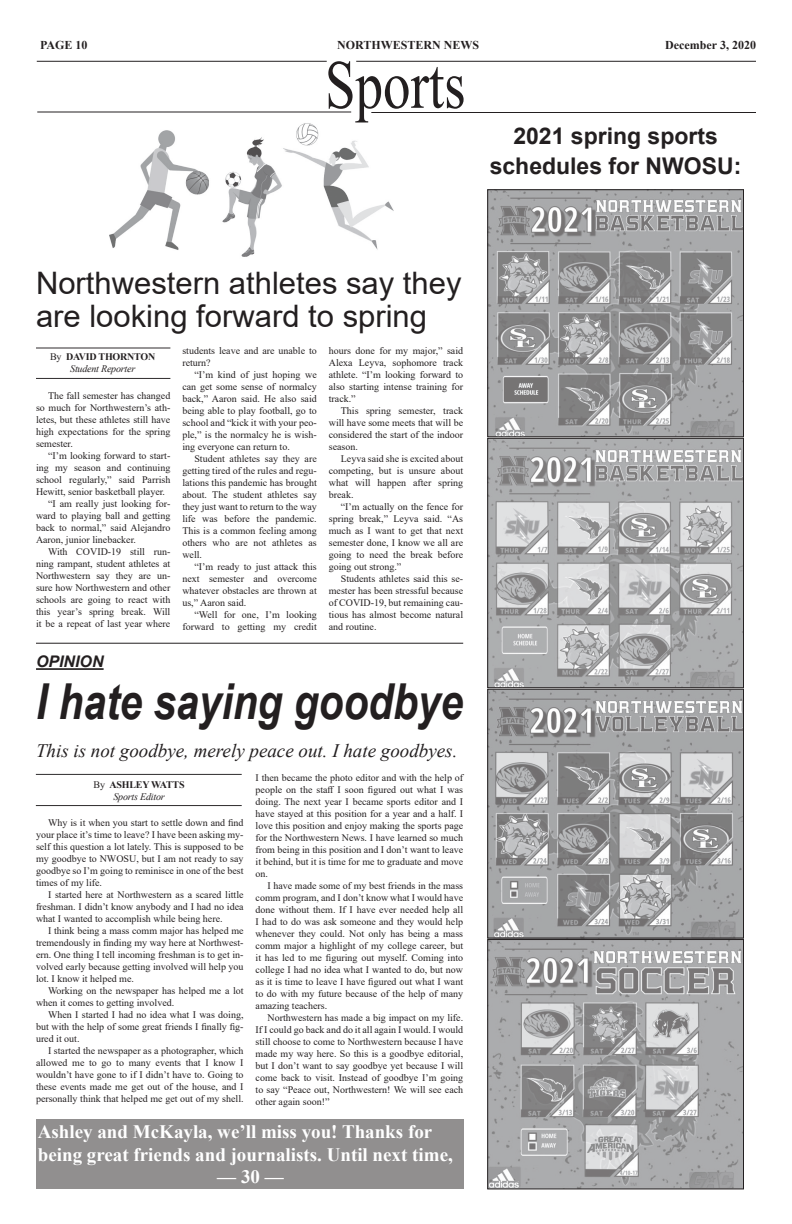
<style>
.page{position:relative;width:792px;height:1224px;background:#fff}
.page>*{position:absolute;margin:0;border:0;box-sizing:border-box;transform-origin:0 0}
.t1{font:68.8px "Times New Roman";color:#231f20;scale:.8 1}
.t2{font:italic 700 49.6px "Arial Narrow";color:#231f20}
.t3{font:31px/33px "Arial";color:#231f20}
.t4{font:700 23px/30px "Arial";color:#231f20;text-align:center}
.t5{font:700 19px/22.8px "Times New Roman";color:#fff}
.t6{font:italic 19px "Times New Roman";color:#231f20}
.t7{font:italic 700 16px "Arial";color:#231f20}
.t8{font:700 12px "Times New Roman";color:#231f20}
.t9{font:10px/12px "Times New Roman";color:#231f20;text-align:justify}
.t10{font:700 10px "Times New Roman";letter-spacing:-.02em;color:#231f20}
.t11{font:italic 10px "Times New Roman";letter-spacing:-.02em;color:#231f20}
.s1{font-weight:400}
</style>
<div class="page">
<img style="left:109px;top:112px;width:284px;height:145px">
<div style="left:36px;top:1119px;width:427px;height:69px;background:#918f8f"></div>
<hr style="left:37px;top:61px;width:290px;height:1px;background:#231f20">
<hr style="left:356px;top:61px;width:400px;height:1px;background:#231f20">
<hr style="left:37px;top:112px;width:314px;height:1px;background:#231f20">
<hr style="left:371px;top:112px;width:385px;height:1px;background:#231f20">
<img style="left:488px;top:191px;width:256px;height:746px">
<div style="left:487px;top:438px;width:257px;height:250px;border:1px solid #231f20"></div>
<div style="left:487px;top:189px;width:257px;height:248px;border:1px solid #231f20"></div>
<div style="left:487px;top:689px;width:257px;height:250px;border:1px solid #231f20"></div>
<img style="left:489px;top:941px;width:253px;height:246px">
<div style="left:487px;top:939px;width:257px;height:250px;border:1px solid #231f20"></div>
<hr style="left:36px;top:348px;width:134px;height:1px;background:#2e2b2c">
<hr style="left:36px;top:378px;width:134px;height:1px;background:#2e2b2c">
<hr style="left:36px;top:774px;width:206px;height:1px;background:#2e2b2c">
<hr style="left:36px;top:805px;width:206px;height:1px;background:#2e2b2c">
<hr style="left:36px;top:668px;width:68px;height:2px;background:#231f20">
<hr style="left:36px;top:643px;width:427px;height:1px;background:#231f20">
<p class="t8" style="left:40px;top:37px;width:49px">PAGE 10</p>
<p class="t8" style="left:337px;top:37px;width:143px">NORTHWESTERN NEWS</p>
<p class="t8" style="left:665px;top:36px;width:92px">December 3, 2020</p>
<p class="t1" style="left:325px;top:36px;width:177px">Sports</p>
<p class="t4" style="left:490px;top:121px;width:253px">2021 spring sports schedules for NWOSU:</p>
<p class="t3" style="left:36px;top:267px;width:427px">Northwestern athletes say they are looking forward to spring</p>
<p class="t10" style="left:50px;top:350px;width:107px"><span class="s1">By</span> DAVID THORNTON</p>
<p class="t11" style="left:70px;top:362px;width:67px">Student Reporter</p>
<p class="t9" style="left:36px;top:389px;width:136px;text-indent:12px">The fall semester has changed so much for Northwestern’s ath&shy;letes, but these athletes still have high expectations for the spring semester.</p>
<p class="t9" style="left:36px;top:449px;width:136px;text-indent:12px">“I’m looking forward to start&shy;ing my season and continuing school regularly,” said Parrish Hewitt, senior basketball player.</p>
<p class="t9" style="left:36px;top:497px;width:136px;text-indent:12px">“I am really just looking for&shy;ward to playing ball and getting back to normal,” said Alejandro Aaron, junior linebacker.</p>
<p class="t9" style="left:36px;top:545px;width:136px;text-indent:12px">With COVID-19 still run&shy;ning rampant, student athletes at Northwestern say they are un&shy;sure how Northwestern and other schools are going to react with this year’s spring break. Will it be a repeat of last year where</p>
<p class="t7" style="left:36px;top:651px;width:69px">OPINION</p>
<p class="t9" style="left:182px;top:345px;width:136px">students leave and are unable to return?</p>
<p class="t9" style="left:182px;top:369px;width:136px;text-indent:12px">“I’m kind of just hoping we can get some sense of normalcy back,” Aaron said. He also said being able to play football, go to school and “kick it with your peo&shy;ple,” is the normalcy he is wish&shy;ing everyone can return to.</p>
<p class="t9" style="left:182px;top:453px;width:136px;text-indent:12px">Student athletes say they are getting tired of the rules and regu&shy;lations this pandemic has brought about. The student athletes say they just want to return to the way life was before the pandemic.<br>This is a common feeling among others who are not athletes as well.</p>
<p class="t9" style="left:182px;top:561px;width:136px;text-indent:12px">“I’m ready to just attack this next semester and overcome whatever obstacles are thrown at us,” Aaron said.</p>
<p class="t9" style="left:182px;top:609px;width:136px;text-align:right">“Well for one, I’m looking forward to getting my credit</p>
<p class="t9" style="left:329px;top:345px;width:136px">hours done for my major,” said Alexa Leyva, sophomore track athlete. “I’m looking forward to also starting intense training for track.”</p>
<p class="t9" style="left:329px;top:405px;width:136px;text-indent:12px">This spring semester, track will have some meets that will be considered the start of the indoor season.</p>
<p class="t9" style="left:329px;top:453px;width:136px;text-indent:12px">Leyva said she is excited about competing, but is unsure about what will happen after spring break.</p>
<p class="t9" style="left:329px;top:501px;width:136px;text-indent:12px">“I’m actually on the fence for spring break,” Leyva said. “As much as I want to get that next semester done, I know we all are going to need the break before going out strong.”</p>
<p class="t9" style="left:329px;top:573px;width:136px;text-indent:12px">Students athletes said this se&shy;mester has been stressful because of COVID-19, but remaining cau&shy;tious has almost become natural and routine.</p>
<p class="t2" style="left:36px;top:664px;width:429px">I hate saying goodbye</p>
<p class="t6" style="left:36px;top:738px;width:423px">This is not goodbye, merely peace out. I hate goodbyes.</p>
<p class="t10" style="left:94px;top:777px;width:93px"><span class="s1">By</span> ASHLEY WATTS</p>
<p class="t11" style="left:114px;top:790px;width:53px">Sports Editor</p>
<p class="t9" style="left:36px;top:816px;width:209px;text-indent:12px">Why is it when you start to settle down and find your place it’s time to leave? I have been asking my&shy;self this question a lot lately. This is supposed to be my goodbye to NWOSU, but I am not ready to say goodbye so I’m going to reminisce in one of the best times of my life.</p>
<p class="t9" style="left:36px;top:888px;width:209px;text-indent:12px">I started here at Northwestern as a scared little freshman. I didn’t know anybody and I had no idea what I wanted to accomplish while being here.</p>
<p class="t9" style="left:36px;top:924px;width:209px;text-indent:12px">I think being a mass comm major has helped me tremendously in finding my way here at Northwest&shy;ern. One thing I tell incoming freshman is to get in&shy;volved early because getting involved will help you lot. I know it helped me.</p>
<p class="t9" style="left:36px;top:984px;width:209px;text-indent:12px">Working on the newspaper has helped me a lot when it comes to getting involved.</p>
<p class="t9" style="left:36px;top:1008px;width:209px;text-indent:12px">When I started I had no idea what I was doing, but with the help of some great friends I finally fig&shy;ured it out.</p>
<p class="t9" style="left:36px;top:1044px;width:209px;text-indent:12px">I started the newspaper as a photographer, which allowed me to go to many events that I know I wouldn’t have gone to if I didn’t have to. Going to these events made me get out of the house, and I personally think that helped me get out of my shell.</p>
<p class="t9" style="left:256px;top:771px;width:209px">I then became the photo editor and with the help of people on the staff I soon figured out what I was doing. The next year I became sports editor and I have stayed at this position for a year and a half. I love this position and enjoy making the sports page for the Northwestern News. I have learned so much from being in this position and I don’t want to leave it behind, but it is time for me to graduate and move on.</p>
<p class="t9" style="left:256px;top:879px;width:209px;text-indent:12px">I have made some of my best friends in the mass comm program, and I don’t know what I would have done without them. If I have ever needed help all I had to do was ask someone and they would help whenever they could. Not only has being a mass comm major a highlight of my college career, but it has led to me figuring out myself. Coming into college I had no idea what I wanted to do, but now as it is time to leave I have figured out what I want to do with my future because of the help of many amazing teachers.</p>
<p class="t9" style="left:256px;top:1011px;width:209px;text-indent:12px">Northwestern has made a big impact on my life.<br>If I could go back and do it all again I would. I would still choose to come to Northwestern because I have made my way here. So this is a goodbye editorial, but I don’t want to say goodbye yet because I will come back to visit. Instead of goodbye I’m going to say “Peace out, Northwestern! We will see each other again soon!”</p>
<p class="t5" style="left:38px;top:1120px;width:417px">Ashley and McKayla, we’ll miss you! Thanks for being great friends and journalists. Until next time,</p>
<p class="t5" style="left:217px;top:1165px;width:68px">— 30 —</p>
</div>
